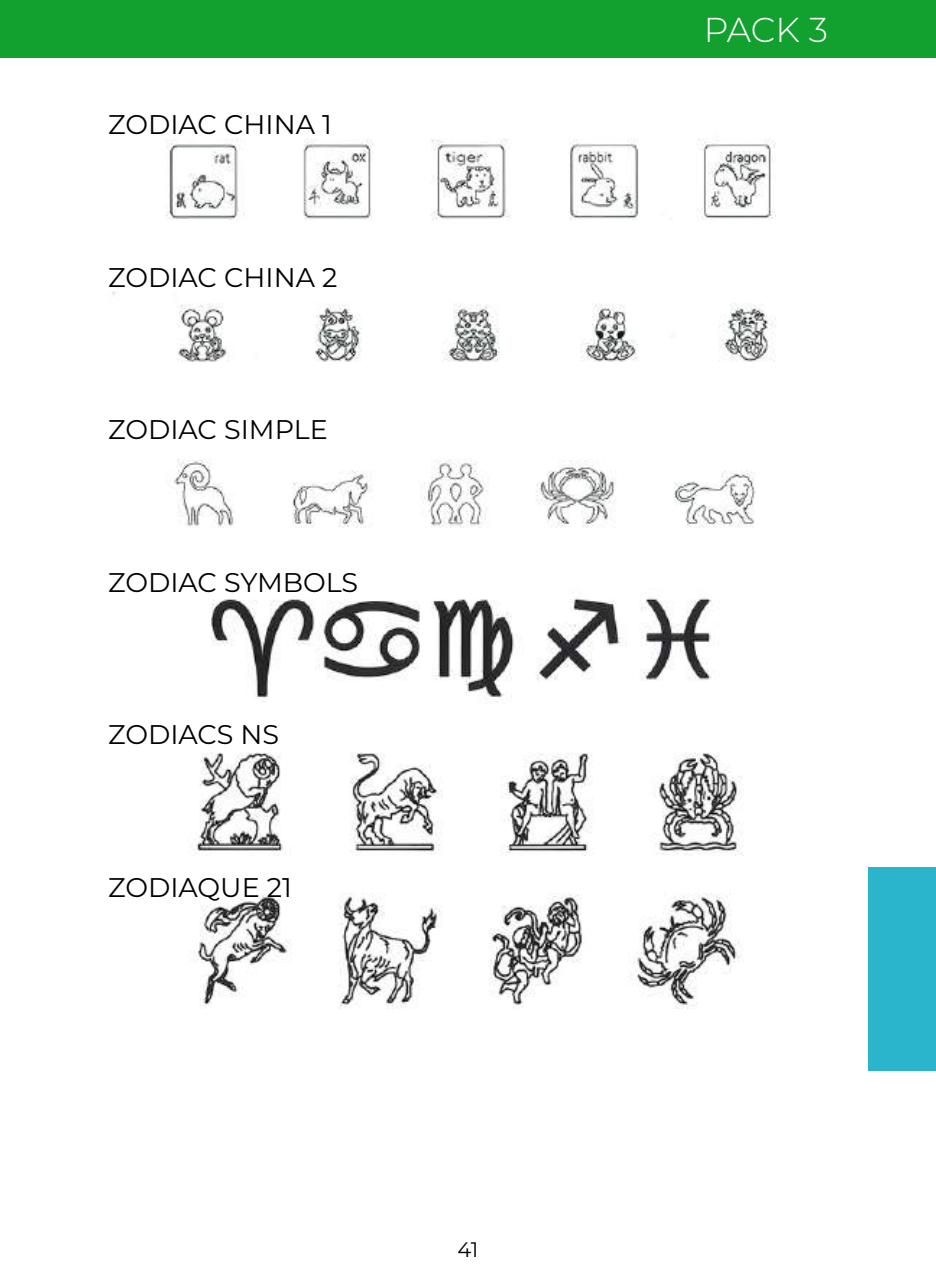
<style>
.page{position:relative;width:936px;height:1276px;background:#fff}
.page>*{position:absolute;margin:0;border:0;box-sizing:border-box;transform-origin:0 0}
.t1{font:300 34.5px "Montserrat";color:#fff}
.t2{font:27px "Montserrat";color:#000}
.t3{font:21px "Montserrat";color:#000}
</style>
<div class="page">
<div style="left:0;top:0;width:935px;height:58px;background:#12a12e"></div>
<div style="left:867px;top:867px;width:68px;height:204px;background:#2ab5cd"></div>
<img style="left:166px;top:139px;width:610px;height:81px">
<img style="left:112px;top:292px;width:664px;height:70px">
<img style="left:174px;top:459px;width:582px;height:69px">
<img style="left:211px;top:597px;width:501px;height:105px">
<img style="left:191px;top:752px;width:551px;height:103px">
<img style="left:190px;top:893px;width:549px;height:115px">
<p class="t2" style="left:108px;top:106px;width:225px">ZODIAC CHINA 1</p>
<p class="t2" style="left:108px;top:258px;width:231px">ZODIAC CHINA 2</p>
<p class="t2" style="left:108px;top:411px;width:221px">ZODIAC SIMPLE</p>
<p class="t2" style="left:108px;top:563px;width:252px">ZODIAC SYMBOLS</p>
<p class="t2" style="left:108px;top:716px;width:173px">ZODIACS NS</p>
<p class="t2" style="left:108px;top:868px;width:185px">ZODIAQUE 21</p>
<p class="t3" style="left:457px;top:1235px;width:22px">41</p>
<p class="t1" style="left:703px;top:7px;width:126px">PACK 3</p>
</div>
